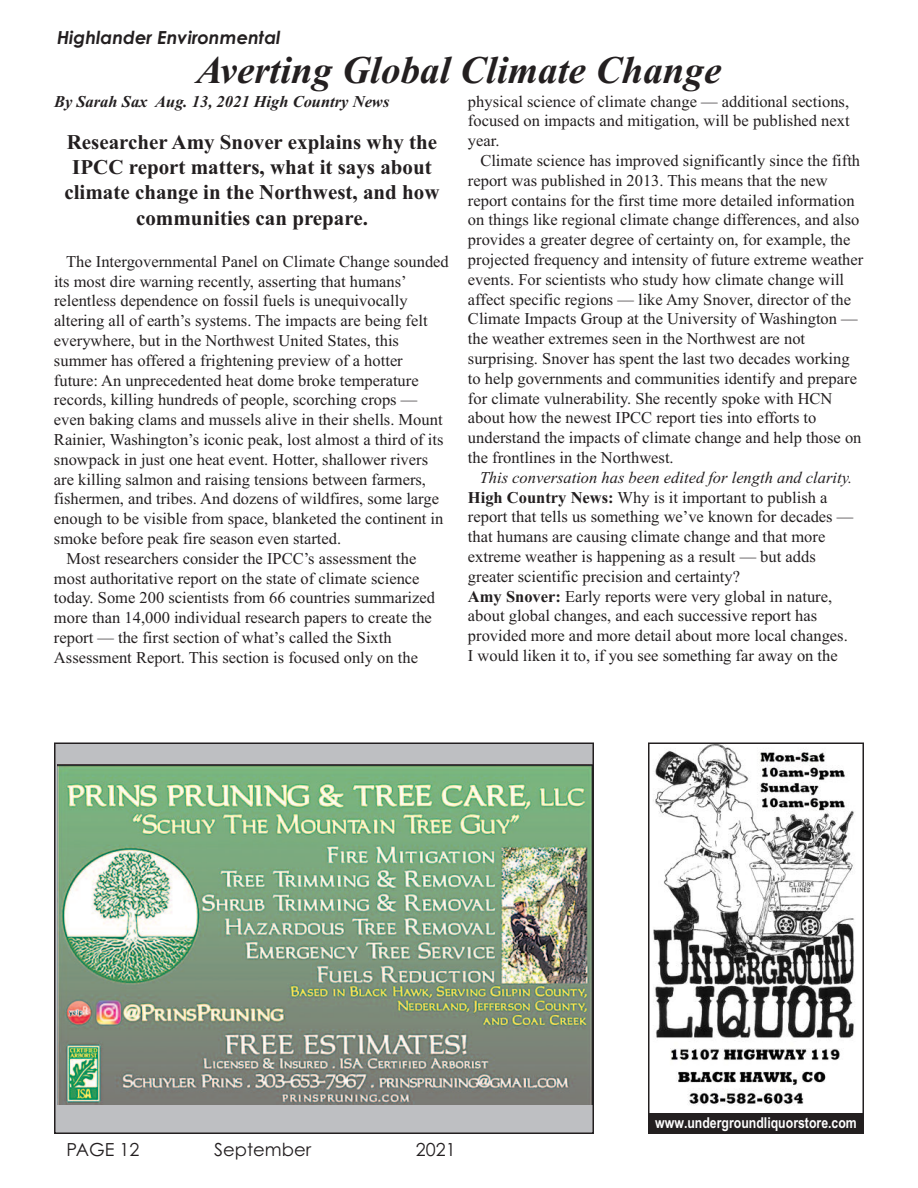
<style>
.page{position:relative;width:918px;height:1188px;background:#fff}
.page>*{position:absolute;margin:0;border:0;box-sizing:border-box;transform-origin:0 0}
.t1{font:italic 700 39px "Times New Roman";color:#231f20}
.t2{font:21px/25.2px "Times New Roman PS Bold MT TT";color:#231f20;text-align:center}
.t3{font:italic 700 18px "Century Gothic";color:#231f20}
.t4{font:18px "Century Gothic";color:#231f20}
.t5{font:16.5px "Times New Roman";color:#231f20}
.t6{font:16.5px "Times New Roman PS Italic MT TT";color:#231f20}
.t7{font:italic 700 16.5px "Times New Roman";color:#231f20}
.t8{font:700 15px "Arial Narrow";color:#fff}
.s1{font-family:"Times New Roman PS Bold MT TT"}
</style>
<div class="page">
<div style="left:55px;top:743px;width:538px;height:390px;background:#bebfc2"></div>
<img style="left:57px;top:764px;width:534px;height:341px">
<div style="left:54px;top:742px;width:540px;height:392px;border:2px solid #231f20"></div>
<img style="left:653px;top:745px;width:201px;height:360px">
<div style="left:648px;top:742px;width:216px;height:392px;border:2px solid #231f20"></div>
<div style="left:650px;top:1113px;width:213px;height:20px;background:#231f20"></div>
<p class="t3" style="left:57px;top:28px;width:225px">Highlander Environmental</p>
<p class="t1" style="left:197px;top:47px;width:526px">Averting Global Climate Change</p>
<p class="t7" style="left:54px;top:91px;width:337px">By Sarah Sax Aug. 13, 2021 High Country News</p>
<p class="t2" style="left:64px;top:129px;width:377px">Researcher Amy Snover explains why the IPCC report matters, what it says about climate change in the Northwest, and how communities can prepare.</p>
<p class="t5" style="left:66px;top:252px;width:384px">The Intergovernmental Panel on Climate Change sounded</p>
<p class="t5" style="left:54px;top:271px;width:354px">its most dire warning recently, asserting that humans’</p>
<p class="t5" style="left:54px;top:291px;width:355px">relentless dependence on fossil fuels is unequivocally</p>
<p class="t5" style="left:54px;top:311px;width:375px">altering all of earth’s systems. The impacts are being felt</p>
<p class="t5" style="left:54px;top:331px;width:347px">everywhere, but in the Northwest United States, this</p>
<p class="t5" style="left:54px;top:351px;width:350px">summer has offered a frightening preview of a hotter</p>
<p class="t5" style="left:54px;top:370px;width:366px">future: An unprecedented heat dome broke temperature</p>
<p class="t5" style="left:54px;top:390px;width:365px">records, killing hundreds of people, scorching crops —</p>
<p class="t5" style="left:54px;top:410px;width:390px">even baking clams and mussels alive in their shells. Mount</p>
<p class="t5" style="left:54px;top:430px;width:391px">Rainier, Washington’s iconic peak, lost almost a third of its</p>
<p class="t5" style="left:54px;top:450px;width:376px">snowpack in just one heat event. Hotter, shallower rivers</p>
<p class="t5" style="left:54px;top:469px;width:374px">are killing salmon and raising tensions between farmers,</p>
<p class="t5" style="left:54px;top:489px;width:387px">fishermen, and tribes. And dozens of wildfires, some large</p>
<p class="t5" style="left:54px;top:509px;width:391px">enough to be visible from space, blanketed the continent in</p>
<p class="t5" style="left:54px;top:529px;width:289px">smoke before peak fire season even started.</p>
<p class="t5" style="left:66px;top:549px;width:352px">Most researchers consider the IPCC’s assessment the</p>
<p class="t5" style="left:54px;top:568px;width:367px">most authoritative report on the state of climate science</p>
<p class="t5" style="left:54px;top:588px;width:383px">today. Some 200 scientists from 66 countries summarized</p>
<p class="t5" style="left:54px;top:608px;width:379px">more than 14,000 individual research papers to create the</p>
<p class="t5" style="left:54px;top:628px;width:339px">report — the first section of what’s called the Sixth</p>
<p class="t5" style="left:54px;top:648px;width:366px">Assessment Report. This section is focused only on the</p>
<p class="t5" style="left:468px;top:91px;width:383px">physical science of climate change — additional sections,</p>
<p class="t5" style="left:468px;top:111px;width:383px">focused on impacts and mitigation, will be published next</p>
<p class="t5" style="left:468px;top:131px;width:33px">year.</p>
<p class="t5" style="left:480px;top:151px;width:381px">Climate science has improved significantly since the fifth</p>
<p class="t5" style="left:468px;top:171px;width:361px">report was published in 2013. This means that the new</p>
<p class="t5" style="left:468px;top:190px;width:388px">report contains for the first time more detailed information</p>
<p class="t5" style="left:468px;top:210px;width:393px">on things like regional climate change differences, and also</p>
<p class="t5" style="left:468px;top:230px;width:384px">provides a greater degree of certainty on, for example, the</p>
<p class="t5" style="left:468px;top:250px;width:397px">projected frequency and intensity of future extreme weather</p>
<p class="t5" style="left:468px;top:270px;width:378px">events. For scientists who study how climate change will</p>
<p class="t5" style="left:468px;top:289px;width:385px">affect specific regions — like Amy Snover, director of the</p>
<p class="t5" style="left:468px;top:309px;width:391px">Climate Impacts Group at the University of Washington —</p>
<p class="t5" style="left:468px;top:329px;width:339px">the weather extremes seen in the Northwest are not</p>
<p class="t5" style="left:468px;top:349px;width:383px">surprising. Snover has spent the last two decades working</p>
<p class="t5" style="left:468px;top:369px;width:391px">to help governments and communities identify and prepare</p>
<p class="t5" style="left:468px;top:388px;width:366px">for climate vulnerability. She recently spoke with HCN</p>
<p class="t5" style="left:468px;top:408px;width:350px">about how the newest IPCC report ties into efforts to</p>
<p class="t5" style="left:468px;top:428px;width:395px">understand the impacts of climate change and help those on</p>
<p class="t5" style="left:468px;top:448px;width:207px">the frontlines in the Northwest.</p>
<p class="t6" style="left:480px;top:468px;width:374px">This conversation has been edited for length and clarity.</p>
<p class="t5" style="left:468px;top:487px;width:361px"><span class="s1">High Country News:</span> Why is it important to publish a</p>
<p class="t5" style="left:468px;top:507px;width:387px">report that tells us something we’ve known for decades —</p>
<p class="t5" style="left:468px;top:527px;width:359px">that humans are causing climate change and that more</p>
<p class="t5" style="left:468px;top:547px;width:349px">extreme weather is happening as a result — but adds</p>
<p class="t5" style="left:468px;top:567px;width:274px">greater scientific precision and certainty?</p>
<p class="t5" style="left:468px;top:586px;width:366px"><span class="s1">Amy Snover:</span> Early reports were very global in nature,</p>
<p class="t5" style="left:468px;top:606px;width:351px">about global changes, and each successive report has</p>
<p class="t5" style="left:468px;top:626px;width:381px">provided more and more detail about more local changes.</p>
<p class="t5" style="left:468px;top:646px;width:371px">I would liken it to, if you see something far away on the</p>
<p class="t4" style="left:67px;top:1140px;width:74px">PAGE 12</p>
<p class="t4" style="left:214px;top:1140px;width:99px">September</p>
<p class="t4" style="left:416px;top:1140px;width:41px">2021</p>
<p class="t8" style="left:655px;top:1114px;width:203px">www.undergroundliquorstore.com</p>
</div>
